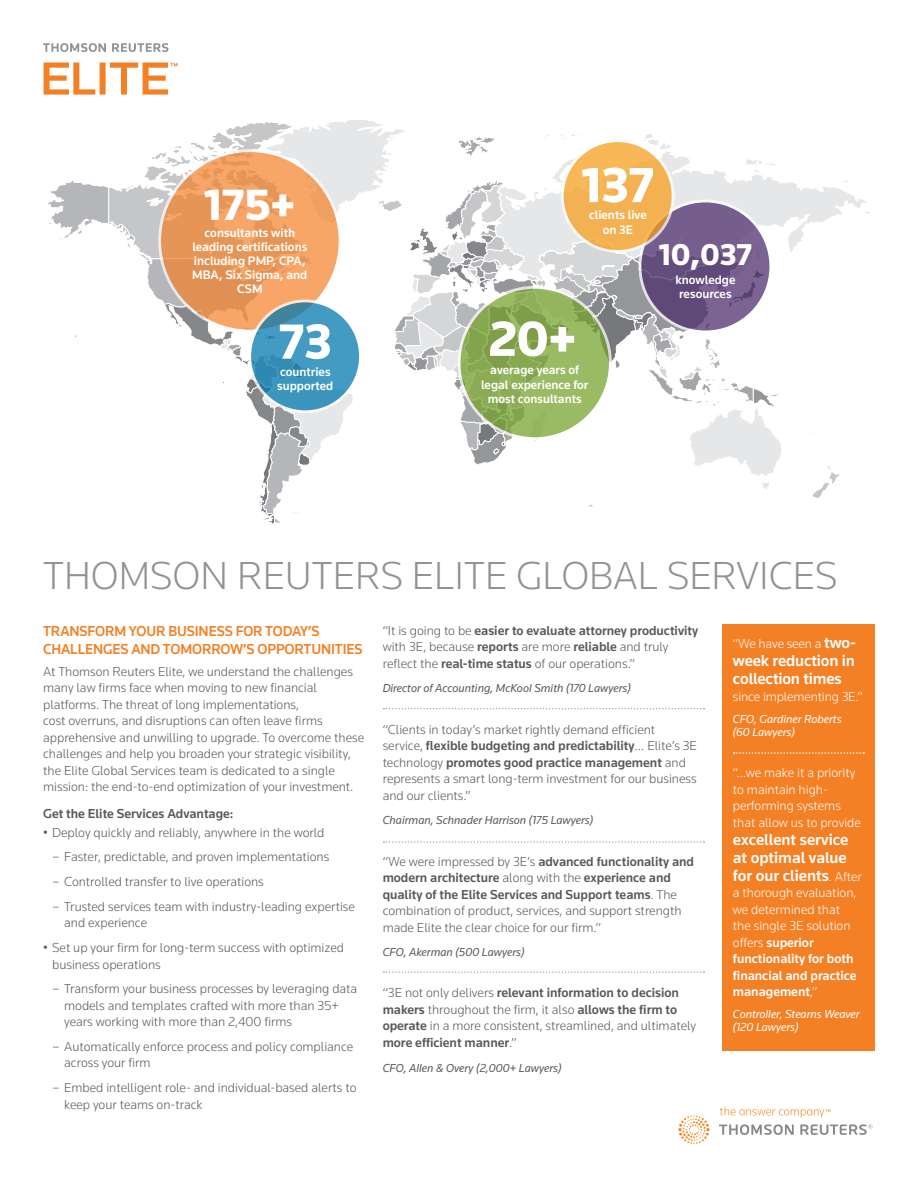
<style>
.page{position:relative;width:918px;height:1188px;background:#fff}
.page>*{position:absolute;margin:0;border:0;box-sizing:border-box;transform-origin:0 0}
.t1{font:900 51.15px "Knowledge";color:#fff}
.t2{font:900 45.45px "Knowledge";color:#fff}
.t3{font:300 40.5px "Knowledge";color:#919295}
.t4{font:900 31.35px "Knowledge";color:#fff}
.t5{font:500 16.5px/18px "Knowledge";letter-spacing:-.005em;color:#fff}
.t6{font:500 15px/18px "Knowledge";letter-spacing:-.01em;color:#f48026;scale:.96 1}
.t7{font:300 13.5px/16.5px "Knowledge";color:#57585a}
.t8{font:300 13.5px/16.5px "Knowledge";color:#fff}
.t9{font:500 13.5px "Knowledge";color:#57585a}
.t10{font:500 12.75px/14.2px "Knowledge";color:#fff;text-align:center}
.t11{font:italic 12px "Knowledge";color:#57585a}
.t12{font:italic 12px/13.5px "Knowledge";color:#fff}
.s1{font-weight:500}
.s2{font-weight:500;font-size:16.5px}
.s3{font-weight:300;font-size:13.5px}
</style>
<div class="page">
<svg style="left:43px;top:43px;width:126px;height:9px"></svg>
<svg style="left:44px;top:62px;width:133px;height:33px"></svg>
<svg style="left:678px;top:1107px;width:194px;height:37px"></svg>
<svg style="left:48px;top:120px;width:795px;height:404px"></svg>
<svg style="left:160px;top:151px;width:180px;height:180px;background:#ed9e61"></svg>
<svg style="left:459px;top:287px;width:151px;height:152px;background:#93b15e"></svg>
<div style="left:458px;top:286px;width:154px;height:154px;border:3px solid #fff;border-radius:50%"></div>
<svg style="left:250px;top:301px;width:111px;height:111px;background:#4699bf"></svg>
<div style="left:248px;top:300px;width:114px;height:113px;border:3px solid #fff;border-radius:50%"></div>
<svg style="left:640px;top:201px;width:131px;height:131px;background:#725c8a"></svg>
<div style="left:639px;top:200px;width:133px;height:133px;border:3px solid #fff;border-radius:50%"></div>
<div style="left:562px;top:141px;width:111px;height:110px;background:#f3b151;border-radius:50%"></div>
<div style="left:561px;top:139px;width:114px;height:114px;border:3px solid #fff;border-radius:50%"></div>
<div style="left:722px;top:624px;width:153px;height:427px;background:#f48026"></div>
<svg style="left:383px;top:708px;width:321px;height:1px"></svg>
<svg style="left:383px;top:841px;width:321px;height:2px"></svg>
<svg style="left:383px;top:971px;width:321px;height:2px"></svg>
<svg style="left:734px;top:752px;width:130px;height:2px"></svg>
<h2 class="t2" style="left:204px;top:177px;width:93px">175+</h2>
<p class="t10" style="left:192px;top:225px;width:117px">consultants with leading certifications including PMP, CPA,<br>MBA, Six Sigma, and<br>CSM</p>
<h1 class="t1" style="left:279px;top:310px;width:54px">73</h1>
<p class="t10" style="left:277px;top:364px;width:58px;text-align:left">countries supported</p>
<h1 class="t1" style="left:581px;top:154px;width:74px">137</h1>
<p class="t10" style="left:589px;top:208px;width:59px">clients live on 3E</p>
<h1 class="t1" style="left:489px;top:307px;width:89px">20+</h1>
<p class="t10" style="left:481px;top:363px;width:109px">average years of legal experience for most consultants</p>
<h3 class="t4" style="left:659px;top:235px;width:95px">10,037</h3>
<p class="t10" style="left:675px;top:273px;width:62px;text-align:left">knowledge resources</p>
<h3 class="t3" style="left:43px;top:550px;width:796px">THOMSON REUTERS ELITE GLOBAL SERVICES</h3>
<p class="t6" style="left:43px;top:622px;width:334px">TRANSFORM YOUR BUSINESS FOR TODAY’S<br>CHALLENGES AND TOMORROW’S OPPORTUNITIES</p>
<p class="t7" style="left:43px;top:663px;width:322px">At Thomson Reuters Elite, we understand the challenges many law firms face when moving to new financial platforms. The threat of long implementations,<br>cost overruns, and disruptions can often leave firms apprehensive and unwilling to upgrade. To overcome these challenges and help you broaden your strategic visibility, the Elite Global Services team is dedicated to a single mission: the end-to-end optimization of your investment.</p>
<p class="t9" style="left:43px;top:805px;width:192px">Get the Elite Services Advantage:</p>
<p class="t7" style="left:43px;top:824px;width:283px">• Deploy quickly and reliably, anywhere in the world</p>
<p class="t7" style="left:52px;top:848px;width:279px">– Faster, predictable, and proven implementations</p>
<p class="t7" style="left:52px;top:873px;width:213px">– Controlled transfer to live operations</p>
<p class="t7" style="left:64px;top:898px;width:292px;text-indent:-12px">– Trusted services team with industry-leading expertise and experience</p>
<p class="t7" style="left:52px;top:939px;width:293px;text-indent:-9px">• Set up your firm for long-term success with optimized business operations</p>
<p class="t7" style="left:64px;top:980px;width:295px;text-indent:-12px">– Transform your business processes by leveraging data models and templates crafted with more than 35+ years working with more than 2,400 firms</p>
<p class="t7" style="left:64px;top:1038px;width:291px;text-indent:-12px">– Automatically enforce process and policy compliance across your firm</p>
<p class="t7" style="left:64px;top:1079px;width:294px;text-indent:-12px">– Embed intelligent role- and individual-based alerts to keep your teams on-track</p>
<p class="t7" style="left:383px;top:622px;width:317px">“It is going to be <span class="s1">easier to evaluate attorney productivity </span>with 3E, because <span class="s1">reports</span> are more <span class="s1">reliable</span> and truly reflect the <span class="s1">real-time status</span> of our operations.”</p>
<p class="t11" style="left:383px;top:681px;width:250px">Director of Accounting, McKool Smith (170 Lawyers)</p>
<p class="t7" style="left:383px;top:721px;width:316px">“Clients in today’s market rightly demand efficient service, <span class="s1">flexible budgeting and predictability</span>… Elite’s 3E technology <span class="s1">promotes good practice management</span> and represents a smart long-term investment for our business and our clients.”</p>
<p class="t11" style="left:383px;top:813px;width:212px">Chairman, Schnader Harrison (175 Lawyers)</p>
<p class="t7" style="left:383px;top:853px;width:313px">“We were impressed by 3E’s <span class="s1">advanced functionality and modern architecture</span> along with the <span class="s1">experience and quality of the Elite Services and Support teams</span>. The combination of product, services, and support strength made Elite the clear choice for our firm.”</p>
<p class="t11" style="left:383px;top:945px;width:143px">CFO, Akerman (500 Lawyers)</p>
<p class="t7" style="left:383px;top:984px;width:315px">“3E not only delivers <span class="s1">relevant information to decision makers</span> throughout the firm, it also <span class="s1">allows the firm to operate</span> in a more consistent, streamlined, and ultimately <span class="s1">more efficient manner</span>.”</p>
<p class="t11" style="left:383px;top:1060px;width:180px">CFO, Allen &amp; Overy (2,000+ Lawyers)</p>
<p class="t8" style="left:733px;top:635px;width:125px">“We have seen a <span class="s2">two-</span></p>
<p class="t5" style="left:733px;top:652px;width:123px">week reduction in collection times</p>
<p class="t8" style="left:733px;top:688px;width:131px">since implementing 3E.”</p>
<p class="t12" style="left:733px;top:712px;width:110px">CFO, Gardiner Roberts (60 Lawyers)</p>
<p class="t8" style="left:733px;top:764px;width:129px">“…we make it a priority to maintain high&shy;performing systems that allow us to provide</p>
<p class="t5" style="left:733px;top:830px;width:130px">excellent service at optimal value for our clients<span class="s3">. After</span></p>
<p class="t8" style="left:733px;top:884px;width:125px">a thorough evaluation, we determined that the single 3E solution offers <span class="s1">superior functionality for both financial and practice management</span>,”</p>
<p class="t12" style="left:733px;top:1007px;width:128px">Controller, Stearns Weaver (120 Lawyers)</p>
</div>
